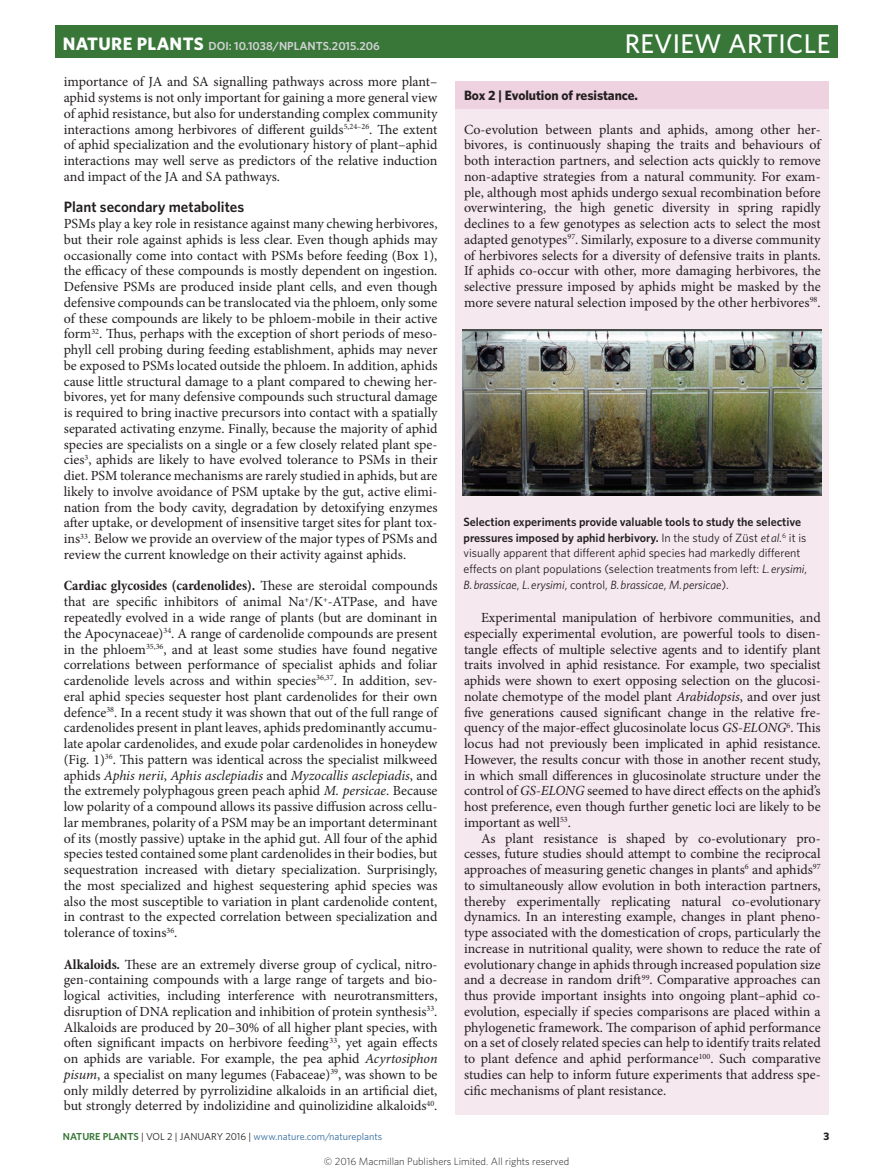
<style>
.page{position:relative;width:893px;height:1174px;background:#fff}
.page>*{position:absolute;margin:0;border:0;box-sizing:border-box;transform-origin:0 0}
.t1{font:500 27px "Whitney";letter-spacing:.01em;color:#fff}
.Head_1{font:600 15px "Whitney";color:#231f20}
.Body_first{font:700 condensed 14.25px "Minion Pro";color:#231f20}
.Body_first-2{font:13.95px/15.8px "Minion Pro";color:#231f20;text-align:justify}
.Body_text{font:13.95px/15.8px "Minion Pro";color:#231f20;text-align:justify}
.Box_Table_title{font:700 13.5px "Whitney";letter-spacing:-.005em;color:#231f20}
.Figure_caption{font:12px/15.8px "Whitney";color:#231f20}
.t2{font:600 11.7px "Whitney";color:#d1d2d4}
.t3{font:700 10.8px "Whitney";color:#231f20}
.t4{font:300 10.5px "Whitney";color:#231f20}
.t5{font:10.2px "Whitney";color:#316a9f}
.s1{font-weight:700;font-size:18px;color:#fff}
.s2{font-weight:400;font-stretch:normal;font-size:13.95px}
.s3{font-style:italic}
.s4{font-weight:700;font-stretch:condensed;font-size:14.25px}
.s5{font-weight:700;font-style:italic;font-stretch:condensed}
.s6{font-weight:600}
.s7{font-weight:600;color:#387738}
.s8{color:#231f20}
</style>
<div class="page">
<div style="left:455px;top:81px;width:374px;height:1033px;background:#f6e8ef"></div>
<div style="left:455px;top:81px;width:374px;height:28px;background:#eed2e0"></div>
<img style="left:463px;top:329px;width:358px;height:167px">
<div style="left:55px;top:25px;width:783px;height:33px;background:#387738"></div>
<p class="t2" style="left:63px;top:38px;width:319px"><span class="s1">NATURE PLANTS</span> DOI: 10.1038/NPLANTS.2015.206</p>
<h1 class="t1" style="left:625px;top:25px;width:207px">REVIEW ARTICLE</h1>
<p class="Body_text" style="left:64px;top:74px;width:375px">importance of JA and SA signalling pathways across more plant– aphid systems is not only important for gaining a more general view of aphid resistance, but also for understanding complex community interactions among herbivores of different guilds<sup>5,24–26</sup>. The extent of aphid specialization and the evolutionary history of plant–aphid interactions may well serve as predictors of the relative induction and impact of the JA and SA pathways.</p>
<p class="Head_1" style="left:64px;top:197px;width:182px">Plant secondary metabolites</p>
<p class="Body_first-2" style="left:64px;top:216px;width:375px">PSMs play a key role in resistance against many chewing herbivores, but their role against aphids is less clear. Even though aphids may occasionally come into contact with PSMs before feeding (Box 1), the efficacy of these compounds is mostly dependent on ingestion.<br>Defensive PSMs are produced inside plant cells, and even though defensive compounds can be translocated via the phloem, only some of these compounds are likely to be phloem-mobile in their active form<sup>32</sup>. Thus, perhaps with the exception of short periods of meso&shy;phyll cell probing during feeding establishment, aphids may never be exposed to PSMs located outside the phloem. In addition, aphids cause little structural damage to a plant compared to chewing her&shy;bivores, yet for many defensive compounds such structural damage is required to bring inactive precursors into contact with a spatially separated activating enzyme. Finally, because the majority of aphid species are specialists on a single or a few closely related plant spe&shy;cies<sup>3</sup>, aphids are likely to have evolved tolerance to PSMs in their diet. PSM tolerance mechanisms are rarely studied in aphids, but are likely to involve avoidance of PSM uptake by the gut, active elimi&shy;nation from the body cavity, degradation by detoxifying enzymes after uptake, or development of insensitive target sites for plant tox&shy;ins<sup>33</sup>. Below we provide an overview of the major types of PSMs and review the current knowledge on their activity against aphids.</p>
<p class="Body_first" style="left:64px;top:577px;width:375px">Cardiac glycosides (cardenolides). <span class="s2">These are steroidal compounds</span></p>
<p class="Body_first-2" style="left:64px;top:594px;width:375px">that are specific inhibitors of animal Na<sup>+</sup>/K<sup>+</sup>-ATPase, and have repeatedly evolved in a wide range of plants (but are dominant in the Apocynaceae)<sup>34</sup>. A range of cardenolide compounds are present in the phloem<sup>35,36</sup>, and at least some studies have found negative correlations between performance of specialist aphids and foliar cardenolide levels across and within species<sup>36,37</sup>. In addition, sev&shy;eral aphid species sequester host plant cardenolides for their own defence<sup>38</sup>. In a recent study it was shown that out of the full range of cardenolides present in plant leaves, aphids predominantly accumu&shy;late apolar cardenolides, and exude polar cardenolides in honeydew (Fig. 1)<sup>36</sup>. This pattern was identical across the specialist milkweed aphids <span class="s3">Aphis nerii</span>, <span class="s3">Aphis asclepiadis</span> and <span class="s3">Myzocallis asclepiadis</span>, and the extremely polyphagous green peach aphid <span class="s3">M. persicae</span>. Because low polarity of a compound allows its passive diffusion across cellu&shy;lar membranes, polarity of a PSM may be an important determinant of its (mostly passive) uptake in the aphid gut. All four of the aphid species tested contained some plant cardenolides in their bodies, but sequestration increased with dietary specialization. Surprisingly, the most specialized and highest sequestering aphid species was also the most susceptible to variation in plant cardenolide content, in contrast to the expected correlation between specialization and tolerance of toxins<sup>36</sup>.</p>
<p class="Body_text" style="left:64px;top:956px;width:375px"><span class="s4">Alkaloids</span><span class="s5">.</span> These are an extremely diverse group of cyclical, nitro&shy;gen-containing compounds with a large range of targets and bio&shy;logical activities, including interference with neurotransmitters, disruption of DNA replication and inhibition of protein synthesis<sup>33</sup>.<br>Alkaloids are produced by 20–30% of all higher plant species, with often significant impacts on herbivore feeding<sup>33</sup>, yet again effects on aphids are variable. For example, the pea aphid <span class="s3">Acyrtosiphon pisum</span>, a specialist on many legumes (Fabaceae)<sup>39</sup>, was shown to be only mildly deterred by pyrrolizidine alkaloids in an artificial diet, but strongly deterred by indolizidine and quinolizidine alkaloids<sup>40</sup>.</p>
<p class="Box_Table_title" style="left:464px;top:86px;width:176px">Box 2 | Evolution of resistance.</p>
<p class="Body_first-2" style="left:464px;top:121px;width:358px">Co-evolution between plants and aphids, among other her&shy;bivores, is continuously shaping the traits and behaviours of both interaction partners, and selection acts quickly to remove non-adaptive strategies from a natural community. For exam&shy;ple, although most aphids undergo sexual recombination before overwintering, the high genetic diversity in spring rapidly declines to a few genotypes as selection acts to select the most adapted genotypes<sup>97</sup>. Similarly, exposure to a diverse community of herbivores selects for a diversity of defensive traits in plants.<br>If aphids co-occur with other, more damaging herbivores, the selective pressure imposed by aphids might be masked by the more severe natural selection imposed by the other herbivores<sup>98</sup>.</p>
<p class="Figure_caption" style="left:463px;top:513px;width:345px"><span class="s6">Selection experiments provide valuable tools to study the selective pressures imposed by aphid herbivory.</span> In the study of Züst <span class="s3">et al.</span><sup>6</sup> it is visually apparent that different aphid species had markedly different effects on plant populations (selection treatments from left: <span class="s3">L. erysimi</span>, <span class="s3">B. brassicae</span>, <span class="s3">L. erysimi</span>, control, <span class="s3">B. brassicae</span>, <span class="s3">M. persicae</span>).</p>
<p class="Body_text" style="left:464px;top:609px;width:358px;text-indent:17px">Experimental manipulation of herbivore communities, and especially experimental evolution, are powerful tools to disen&shy;tangle effects of multiple selective agents and to identify plant traits involved in aphid resistance. For example, two specialist aphids were shown to exert opposing selection on the glucosi&shy;nolate chemotype of the model plant <span class="s3">Arabidopsis</span>, and over just five generations caused significant change in the relative fre&shy;quency of the major-effect glucosinolate locus <span class="s3">GS-ELONG</span><sup>6</sup>. This locus had not previously been implicated in aphid resistance.<br>However, the results concur with those in another recent study, in which small differences in glucosinolate structure under the control of <span class="s3">GS-ELONG</span> seemed to have direct effects on the aphid’s host preference, even though further genetic loci are likely to be important as well<sup>53</sup>.</p>
<p class="Body_text" style="left:464px;top:830px;width:358px;text-indent:17px">As plant resistance is shaped by co-evolutionary pro&shy;cesses, future studies should attempt to combine the reciprocal approaches of measuring genetic changes in plants<sup>6</sup> and aphids<sup>97 </sup>to simultaneously allow evolution in both interaction partners, thereby experimentally replicating natural co-evolutionary dynamics. In an interesting example, changes in plant pheno&shy;type associated with the domestication of crops, particularly the increase in nutritional quality, were shown to reduce the rate of evolutionary change in aphids through increased population size and a decrease in random drift<sup>99</sup>. Comparative approaches can thus provide important insights into ongoing plant–aphid co&shy;evolution, especially if species comparisons are placed within a phylogenetic framework. The comparison of aphid performance on a set of closely related species can help to identify traits related to plant defence and aphid performance<sup>100</sup>. Such comparative studies can help to inform future experiments that address spe&shy;cific mechanisms of plant resistance.</p>
<p class="t5" style="left:63px;top:1129px;width:321px"><span class="s7">NATURE PLANTS</span> <span class="s8">| VOL 2 | JANUARY 2016 |</span> www.nature.com/natureplants</p>
<p class="t3" style="left:824px;top:1128px;width:7px">3</p>
<p class="t4" style="left:324px;top:1154px;width:247px">© 2016 Macmillan Publishers Limited. All rights reserved</p>
</div>
